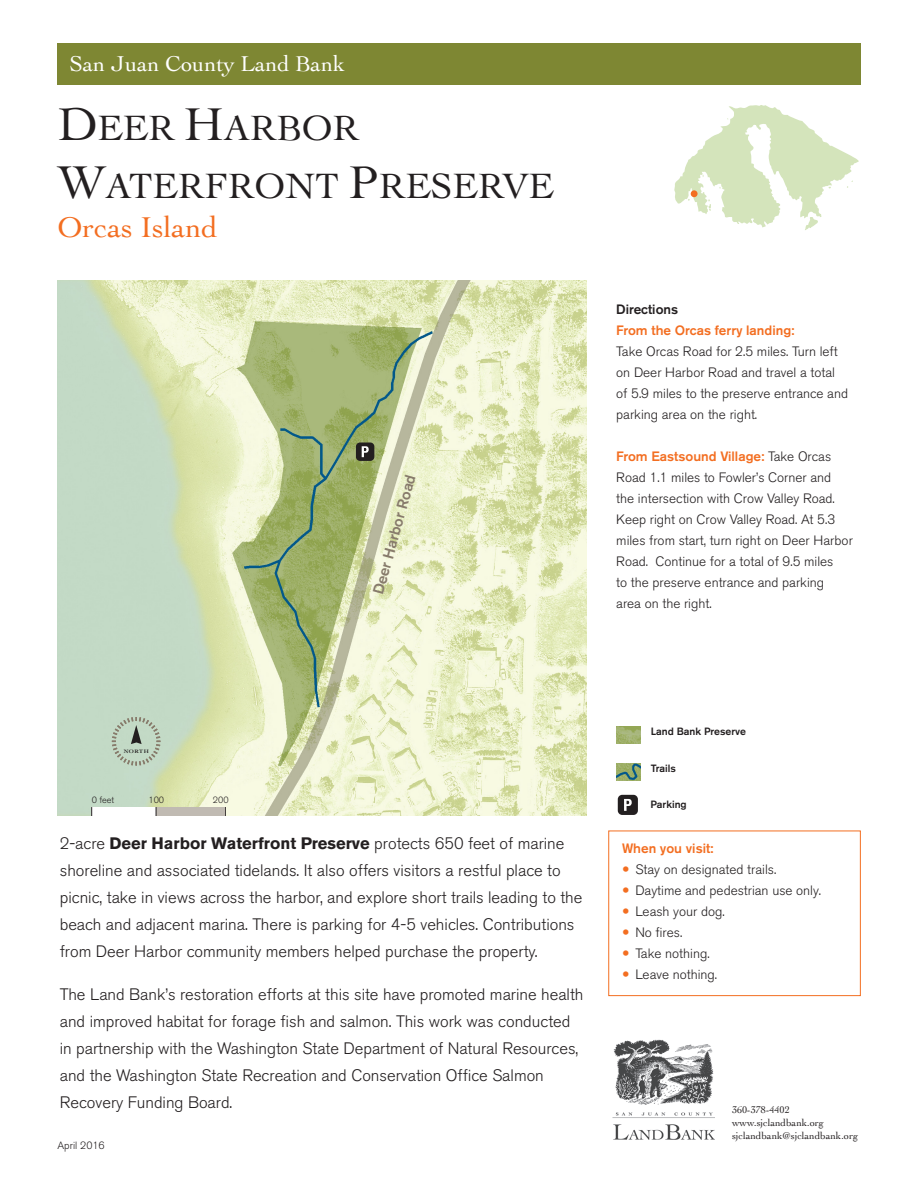
<style>
.page{position:relative;width:918px;height:1188px;background:#fff}
.page>*{position:absolute;margin:0;border:0;box-sizing:border-box;transform-origin:0 0}
.t1{font:36.9px/57.8px "Cochin";color:#231f20}
.t2{font:30px "Cochin";color:#f36e21}
.t3{font:22.5px "Cochin";color:#fff}
.wide_GRAPH{font:300 16.5px/27px "Akzidenz Grotesk BE";color:#231f20}
.Road_TYPE{font:500 15px "Akzidenz Grotesk BE";color:#877b6b}
.directions_text{font:300 13.5px/21px "Akzidenz Grotesk BE";color:#231f20}
.t4{font:500 13.5px "Akzidenz Grotesk BE";color:#f36e21}
.t5{font:500 13.5px "Akzidenz Grotesk BE";color:#231f20}
.t6{font:500 10.5px "Akzidenz Grotesk BE";color:#231f20}
.t7{font:300 10.5px "Akzidenz Grotesk BE";color:#231f20}
.t8{font:10.2px/12.8px "Cochin";color:#231f20}
.Scale_bar__TYPE{font:300 9px "Akzidenz Grotesk BE";color:#231f20}
.t9{font:700 5.25px "Cochin";letter-spacing:.09em;color:#231f20;scale:1.15 1}
.s1{font-size:48.15px}
.s2{font-weight:500;color:#f36e21}
.s3{font-weight:700}
.s4{font-size:22.5px;color:#f36e21}
</style>
<div class="page">
<img style="left:57px;top:280px;width:529px;height:536px">
<div style="left:57px;top:44px;width:804px;height:42px;background:#7e8733"></div>
<div style="left:608px;top:831px;width:253px;height:165px;border:1px solid #f36e21"></div>
<div style="left:92px;top:807px;width:134px;height:9px;background:#fff"></div>
<div style="left:156px;top:807px;width:70px;height:9px;background:#c0bab2"></div>
<svg style="left:110px;top:716px;width:52px;height:51px;background:#b6c9b6"></svg>
<div style="left:356px;top:442px;width:18px;height:19px;background:#231f20;border-radius:4px"></div>
<svg style="left:362px;top:446px;width:7px;height:11px"></svg>
<div style="left:618px;top:795px;width:20px;height:20px;background:#231f20;border-radius:4px"></div>
<svg style="left:624px;top:799px;width:8px;height:12px"></svg>
<img style="left:617px;top:763px;width:23px;height:17px">
<img style="left:617px;top:727px;width:23px;height:16px">
<img style="left:613px;top:1039px;width:101px;height:101px">
<svg style="left:674px;top:105px;width:185px;height:125px"></svg>
<div style="left:691px;top:190px;width:7px;height:7px;background:#f36e21;border-radius:50%"></div>
<p class="t3" style="left:69px;top:49px;width:277px">San Juan County Land Bank</p>
<p class="t1" style="left:57px;top:98px;width:498px"><span class="s1">D</span>EER <span class="s1">H</span>ARBOR<br><span class="s1">W</span>ATERFRONT <span class="s1">P</span>RESERVE</p>
<p class="t2" style="left:57px;top:207px;width:162px">Orcas Island</p>
<p class="Road_TYPE" style="left:368px;top:591px;width:125px;rotate:-74deg">Deer Harbor Road</p>
<p class="t5" style="left:616px;top:301px;width:63px">Directions</p>
<p class="directions_text" style="left:616px;top:320px;width:233px"><span class="s2">From the Orcas ferry landing:<br></span>Take Orcas Road for 2.5 miles. Turn left on Deer Harbor Road and travel a total of 5.9 miles to the preserve entrance and parking area on the right.</p>
<p class="directions_text" style="left:616px;top:446px;width:238px"><span class="s2">From Eastsound Village:</span> Take Orcas Road 1.1 miles to Fowler’s Corner and<br>the intersection with Crow Valley Road.<br>Keep right on Crow Valley Road. At 5.3 miles from start, turn right on Deer Harbor Road. Continue for a total of 9.5 miles<br>to the preserve entrance and parking<br>area on the right.</p>
<p class="t9" style="left:124px;top:747px;width:23px">NORTH</p>
<p class="Scale_bar__TYPE" style="left:92px;top:795px;width:24px">0 feet</p>
<p class="Scale_bar__TYPE" style="left:148px;top:795px;width:17px">100</p>
<p class="Scale_bar__TYPE" style="left:213px;top:795px;width:17px">200</p>
<p class="wide_GRAPH" style="left:60px;top:830px;width:524px">2-acre <span class="s3">Deer Harbor Waterfront Preserve</span> protects 650 feet of marine shoreline and associated tidelands. It also offers visitors a restful place to picnic, take in views across the harbor, and explore short trails leading to the beach and adjacent marina. There is parking for 4-5 vehicles. Contributions from Deer Harbor community members helped purchase the property.</p>
<p class="wide_GRAPH" style="left:60px;top:981px;width:525px">The Land Bank’s restoration efforts at this site have promoted marine health and improved habitat for forage fish and salmon. This work was conducted in partnership with the Washington State Department of Natural Resources, and the Washington State Recreation and Conservation Office Salmon Recovery Funding Board.</p>
<p class="t7" style="left:57px;top:1139px;width:49px">April 2016</p>
<p class="t6" style="left:651px;top:725px;width:97px">Land Bank Preserve</p>
<p class="t6" style="left:651px;top:762px;width:27px">Trails</p>
<p class="t6" style="left:650px;top:798px;width:38px">Parking</p>
<p class="t4" style="left:622px;top:840px;width:93px">When you visit:</p>
<p class="directions_text" style="left:622px;top:859px;width:155px"><span class="s4">•</span> Stay on designated trails.</p>
<p class="directions_text" style="left:622px;top:880px;width:200px"><span class="s4">•</span> Daytime and pedestrian use only.</p>
<p class="directions_text" style="left:622px;top:901px;width:104px"><span class="s4">•</span> Leash your dog.</p>
<p class="directions_text" style="left:622px;top:922px;width:62px"><span class="s4">•</span> No fires.</p>
<p class="directions_text" style="left:622px;top:943px;width:89px"><span class="s4">•</span> Take nothing.</p>
<p class="directions_text" style="left:622px;top:964px;width:96px"><span class="s4">•</span> Leave nothing.</p>
<p class="t8" style="left:732px;top:1103px;width:93px">360-378-4402 www.sjclandbank.org</p>
<p class="t8" style="left:732px;top:1129px;width:128px">sjclandbank@sjclandbank.org</p>
</div>
